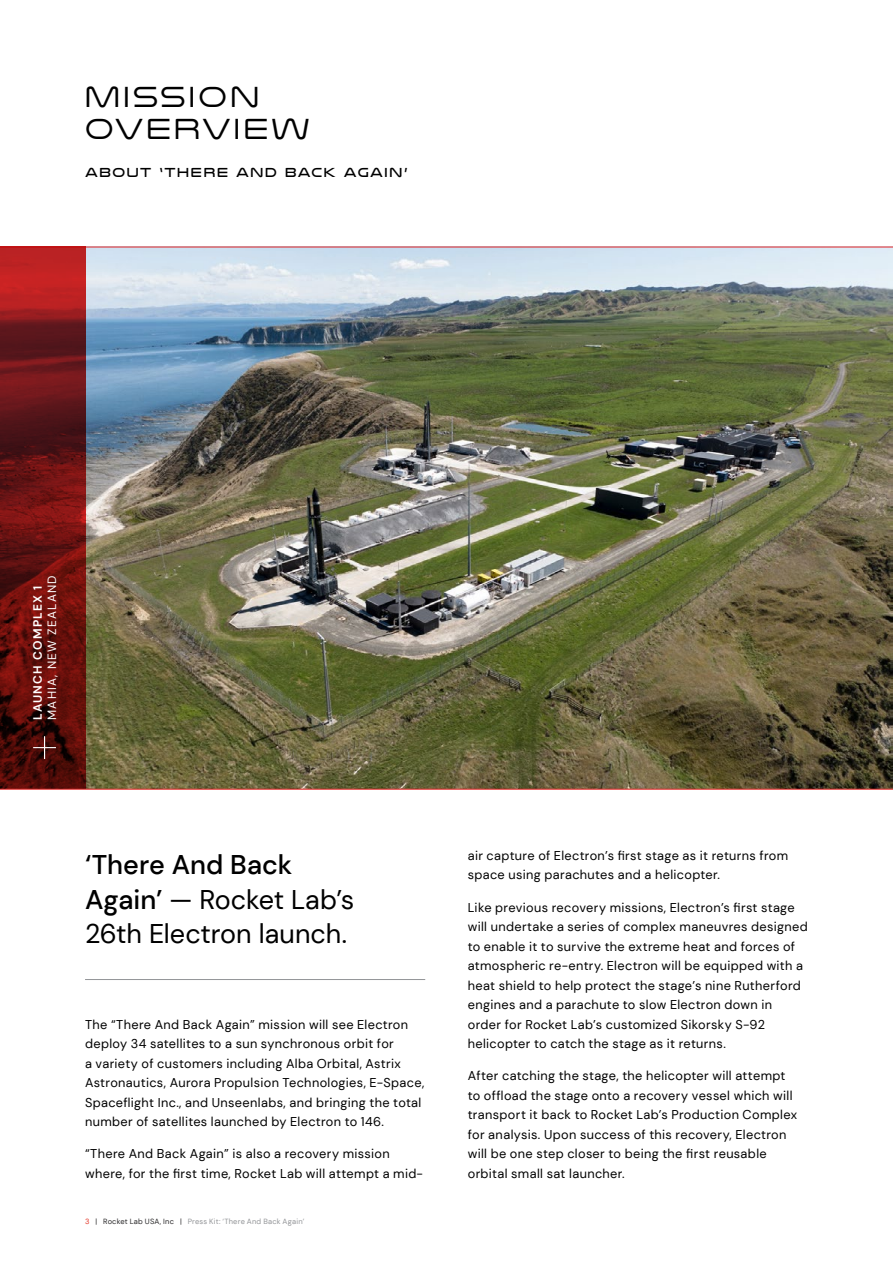
<style>
.page{position:relative;width:893px;height:1263px;background:#fff}
.page>*{position:absolute;margin:0;border:0;box-sizing:border-box;transform-origin:0 0}
.t1{font:30px/31.5px "Nulshock Lt";letter-spacing:.115em;color:#000}
.t2{font:27px/34.5px "DM Sans";letter-spacing:-.005em;color:#000}
.t3{font:13.5px "Nulshock Bk";letter-spacing:.115em;color:#000}
.t4{font:12.75px/19.5px "DM Sans";letter-spacing:.025em;color:#000}
.t5{font:12px "DM Sans";letter-spacing:.1em;color:#fff}
.t6{font:700 12px "DM Sans";letter-spacing:.1em;color:#fff}
.t7{font:7.5px "DM Sans";letter-spacing:.03em;color:#939598}
.s1{font-weight:500}
.s2{color:#e4382b}
.s3{color:#292829}
</style>
<div class="page">
<img style="left:85px;top:248px;width:808px;height:541px">
<hr style="left:0;top:247px;width:893px;height:1px;background:#e32726">
<svg style="left:0;top:247px;width:85px;height:542px;background:#6d1313"></svg>
<svg style="left:33px;top:736px;width:23px;height:23px"></svg>
<hr style="left:0;top:789px;width:893px;height:1px;background:#e32726">
<hr style="left:85px;top:979px;width:340px;height:1px;background:#939598">
<h1 class="t1" style="left:85px;top:81px;width:226px">MISSION<br>OVERVIEW</h1>
<p class="t3" style="left:85px;top:164px;width:324px">ABOUT ‘THERE AND BACK AGAIN’</p>
<p class="t6" style="left:30px;top:720px;width:136px;rotate:-90deg">LAUNCH COMPLEX 1</p>
<p class="t5" style="left:44px;top:720px;width:146px;rotate:-90deg">MAHIA, NEW ZEALAND</p>
<h2 class="t2" style="left:85px;top:847px;width:271px"><span class="s1">‘There And Back<br>Again’</span> — Rocket Lab’s<br>26th Electron launch.</h2>
<p class="t4" style="left:85px;top:1014px;width:341px">The “There And Back Again” mission will see Electron deploy 34 satellites to a sun synchronous orbit for<br>a variety of customers including Alba Orbital, Astrix Astronautics, Aurora Propulsion Technologies, E-Space, Spaceflight Inc., and Unseenlabs, and bringing the total number of satellites launched by Electron to 146.</p>
<p class="t4" style="left:85px;top:1144px;width:340px">“There And Back Again” is also a recovery mission where, for the first time, Rocket Lab will attempt a mid-</p>
<p class="t7" style="left:85px;top:1217px;width:221px"><span class="s2">3</span> <span class="s3">| Rocket Lab USA, Inc |</span> Press Kit: ‘There And Back Again’</p>
<p class="t4" style="left:468px;top:846px;width:322px">air capture of Electron’s first stage as it returns from space using parachutes and a helicopter.</p>
<p class="t4" style="left:468px;top:897px;width:341px">Like previous recovery missions, Electron’s first stage will undertake a series of complex maneuvres designed to enable it to survive the extreme heat and forces of atmospheric re-entry. Electron will be equipped with a heat shield to help protect the stage’s nine Rutherford engines and a parachute to slow Electron down in order for Rocket Lab’s customized Sikorsky S-92 helicopter to catch the stage as it returns.</p>
<p class="t4" style="left:468px;top:1066px;width:331px">After catching the stage, the helicopter will attempt to offload the stage onto a recovery vessel which will transport it back to Rocket Lab’s Production Complex for analysis. Upon success of this recovery, Electron will be one step closer to being the first reusable orbital small sat launcher.</p>
</div>
